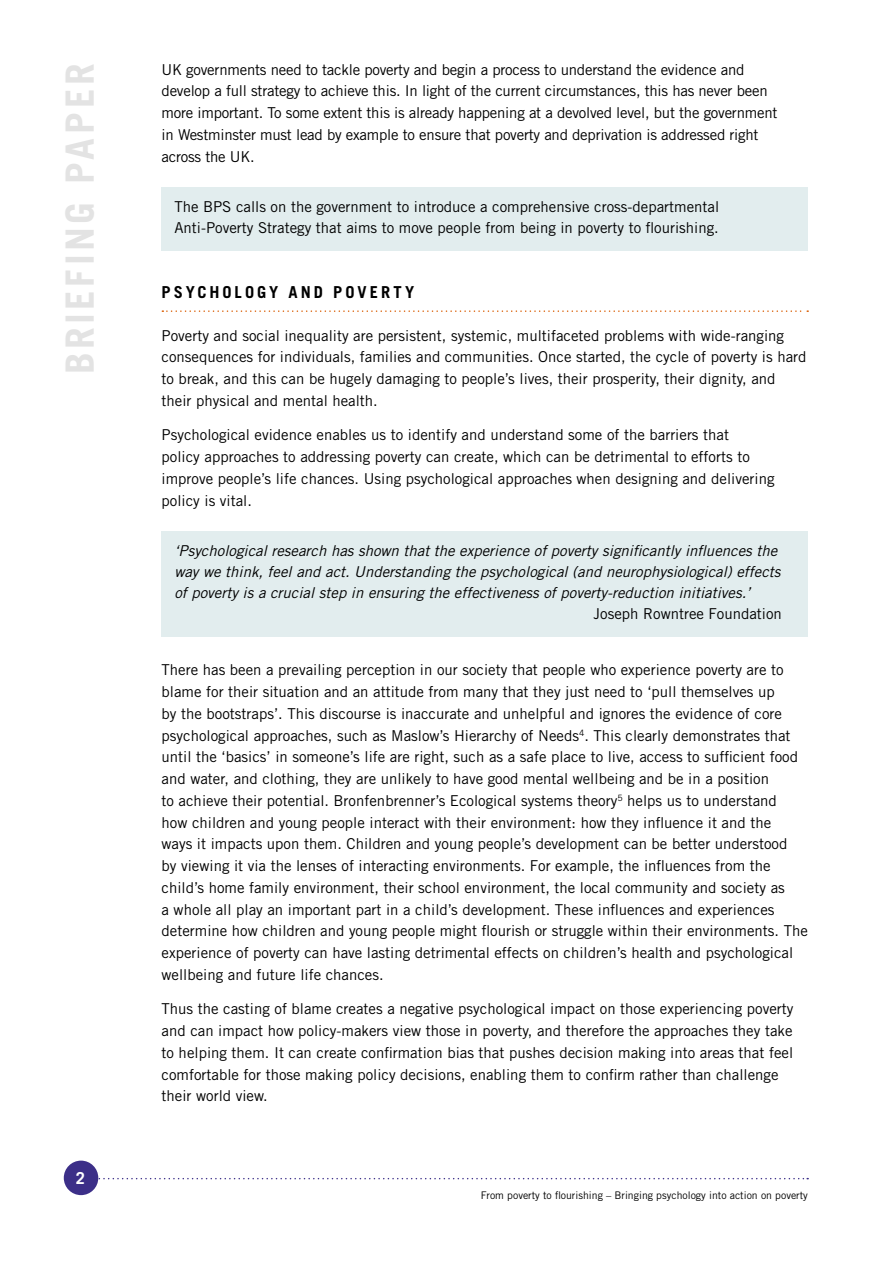
<style>
.page{position:relative;width:893px;height:1263px;background:#fff}
.page>*{position:absolute;margin:0;border:0;box-sizing:border-box;transform-origin:0 0}
.t1{font:700 39px "Trade Gothic LT Std";letter-spacing:.09em;color:#e3e3e3}
.t2{font:700 16.5px "Trade Gothic LT Std";letter-spacing:.175em;color:#000}
.t3{font:700 16.5px "Trade Gothic LT Std";color:#fff}
.t4{font:15px/21.8px "Trade Gothic LT Std";color:#000}
.t5{font:italic 15px/21px "Trade Gothic LT Std";color:#000}
.t6{font:10.5px "Trade Gothic LT Std";color:#000}
</style>
<div class="page">
<svg style="left:98px;top:1178px;width:710px;height:1px"></svg>
<div style="left:64px;top:1160px;width:34px;height:35px;background:#3c2f88;border-radius:50%"></div>
<div style="left:162px;top:187px;width:646px;height:63px;background:#e2edee"></div>
<svg style="left:162px;top:310px;width:646px;height:2px"></svg>
<div style="left:162px;top:531px;width:646px;height:105px;background:#e2edee"></div>
<h1 class="t1" style="left:56px;top:374px;width:312px;rotate:-90deg">BRIEFING PAPER</h1>
<p class="t3" style="left:76px;top:1168px;width:11px">2</p>
<p class="t4" style="left:162px;top:58px;width:617px">UK governments need to tackle poverty and begin a process to understand the evidence and develop a full strategy to achieve this. In light of the current circumstances, this has never been more important. To some extent this is already happening at a devolved level, but the government in Westminster must lead by example to ensure that poverty and deprivation is addressed right across the UK.</p>
<p class="t4" style="left:174px;top:196px;width:546px;line-height:21px">The BPS calls on the government to introduce a comprehensive cross-departmental<br>Anti-Poverty Strategy that aims to move people from being in poverty to flourishing.</p>
<p class="t2" style="left:162px;top:282px;width:254px">PSYCHOLOGY AND POVERTY</p>
<p class="t4" style="left:162px;top:324px;width:646px">Poverty and social inequality are persistent, systemic, multifaceted problems with wide-ranging consequences for individuals, families and communities. Once started, the cycle of poverty is hard to break, and this can be hugely damaging to people’s lives, their prosperity, their dignity, and their physical and mental health.</p>
<p class="t4" style="left:162px;top:424px;width:614px">Psychological evidence enables us to identify and understand some of the barriers that<br>policy approaches to addressing poverty can create, which can be detrimental to efforts to improve people’s life chances. Using psychological approaches when designing and delivering policy is vital.</p>
<p class="t5" style="left:174px;top:540px;width:608px">‘Psychological research has shown that the experience of poverty significantly influences the way we think, feel and act. Understanding the psychological (and neurophysiological) effects of poverty is a crucial step in ensuring the effectiveness of poverty-reduction initiatives.’</p>
<p class="t4" style="left:594px;top:602px;width:190px">Joseph Rowntree Foundation</p>
<p class="t4" style="left:162px;top:659px;width:648px">There has been a prevailing perception in our society that people who experience poverty are to blame for their situation and an attitude from many that they just need to ‘pull themselves up<br>by the bootstraps’. This discourse is inaccurate and unhelpful and ignores the evidence of core psychological approaches, such as Maslow’s Hierarchy of Needs<sup>4</sup>. This clearly demonstrates that until the ‘basics’ in someone’s life are right, such as a safe place to live, access to sufficient food and water, and clothing, they are unlikely to have good mental wellbeing and be in a position<br>to achieve their potential. Bronfenbrenner’s Ecological systems theory<sup>5</sup> helps us to understand<br>how children and young people interact with their environment: how they influence it and the<br>ways it impacts upon them. Children and young people’s development can be better understood<br>by viewing it via the lenses of interacting environments. For example, the influences from the child’s home family environment, their school environment, the local community and society as<br>a whole all play an important part in a child’s development. These influences and experiences determine how children and young people might flourish or struggle within their environments. The experience of poverty can have lasting detrimental effects on children’s health and psychological wellbeing and future life chances.</p>
<p class="t4" style="left:162px;top:998px;width:633px">Thus the casting of blame creates a negative psychological impact on those experiencing poverty and can impact how policy-makers view those in poverty, and therefore the approaches they take to helping them. It can create confirmation bias that pushes decision making into areas that feel comfortable for those making policy decisions, enabling them to confirm rather than challenge their world view.</p>
<p class="t6" style="left:481px;top:1189px;width:329px">From poverty to flourishing – Bringing psychology into action on poverty</p>
</div>
